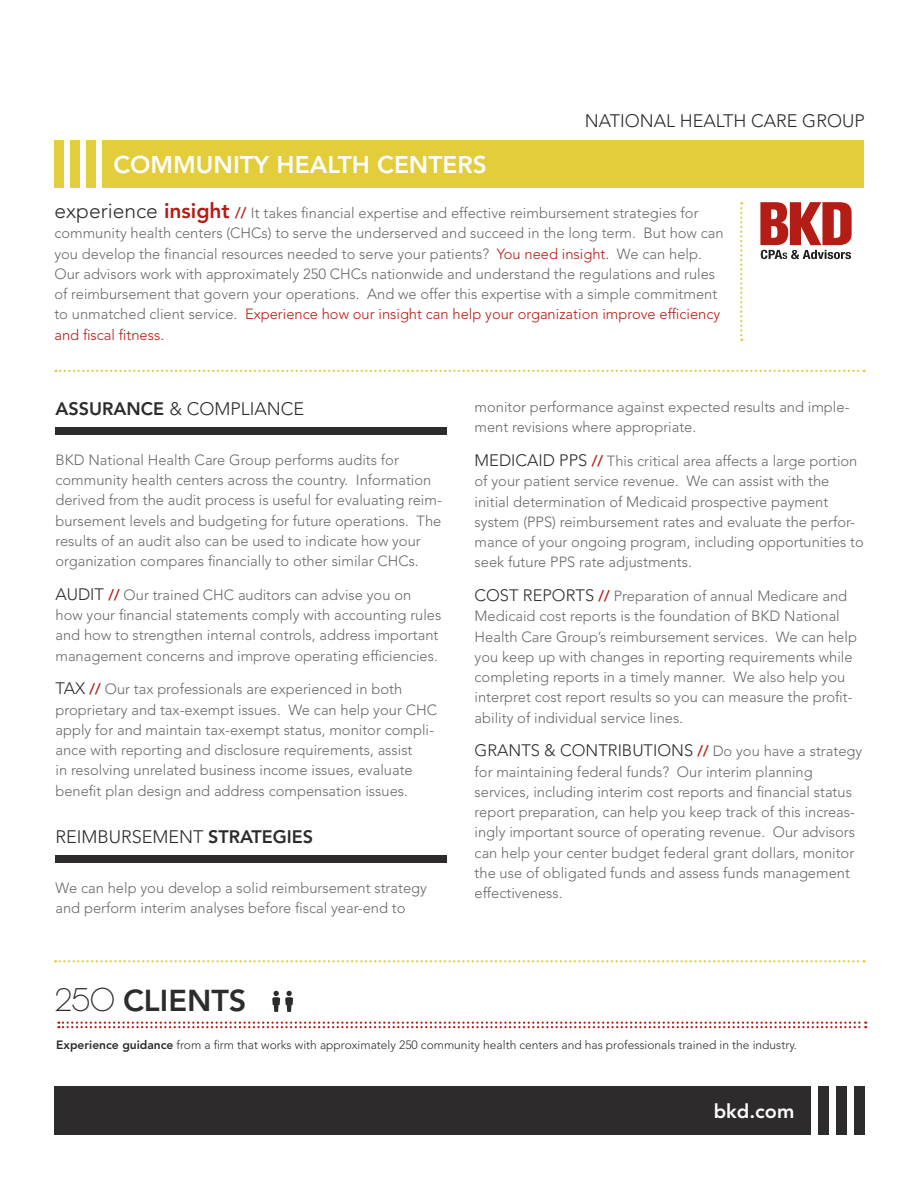
<style>
.page{position:relative;width:918px;height:1188px;background:#fff}
.page>*{position:absolute;margin:0;border:0;box-sizing:border-box;transform-origin:0 0}
.t1{font:800 30px "Avenir LT Std";color:#2e2b2c}
.t2{font:800 24px "Avenir LT Std";color:#fff}
.t3{font:800 19.5px "Avenir LT Std";color:#fff}
.t4{font:300 18px "Avenir LT Std";color:#2e2b2c}
.t5{font:300 16.5px "Avenir LT Std";color:#2e2b2c}
.t6{font:300 14.7px/20.2px "Avenir LT Std";color:#69696c}
.t7{font:300 12px "Avenir LT Std";color:#2e2b2c}
.s1{font-size:21px;color:#2e2b2c}
.s2{font-weight:800;font-size:21px;color:#b41d15}
.s3{font-weight:800;color:#b41d15}
.s4{color:#b41d15}
.s5{font-weight:800}
.s6{font-size:16.5px;color:#2e2b2c}
.s7{font-weight:800;font-size:14.7px;color:#b41d15}
.s8{font-size:14.7px;color:#69696c}
.s9{font-family:"Chalet Paris Nineteen Seventy";font-weight:400;font-size:33px}
</style>
<div class="page">
<div style="left:55px;top:428px;width:392px;height:7px;background:#2e2b2c"></div>
<div style="left:55px;top:856px;width:392px;height:7px;background:#2e2b2c"></div>
<div style="left:86px;top:140px;width:9px;height:47px;background:#e3cd3b"></div>
<div style="left:70px;top:140px;width:10px;height:47px;background:#e3cd3b"></div>
<div style="left:54px;top:140px;width:10px;height:47px;background:#e3cd3b"></div>
<div style="left:102px;top:140px;width:762px;height:47px;background:#e3cd3b"></div>
<svg style="left:56px;top:370px;width:809px;height:2px"></svg>
<svg style="left:55px;top:960px;width:810px;height:2px"></svg>
<div style="left:54px;top:1086px;width:757px;height:48px;background:#2e2b2c"></div>
<div style="left:854px;top:1086px;width:11px;height:48px;background:#2e2b2c"></div>
<div style="left:836px;top:1086px;width:11px;height:48px;background:#2e2b2c"></div>
<div style="left:818px;top:1086px;width:10px;height:48px;background:#2e2b2c"></div>
<svg style="left:740px;top:202px;width:2px;height:139px"></svg>
<svg style="left:760px;top:202px;width:92px;height:57px"></svg>
<svg style="left:58px;top:1022px;width:808px;height:6px"></svg>
<svg style="left:272px;top:991px;width:21px;height:21px"></svg>
<h2 class="t2" style="left:113px;top:150px;width:375px">COMMUNITY HEALTH CENTERS</h2>
<p class="t4" style="left:585px;top:110px;width:281px">NATIONAL HEALTH CARE GROUP</p>
<p class="t6" style="left:54px;top:203px;width:671px"><span class="s1">experience</span> <span class="s2">insight</span> <span class="s3">//</span> It takes financial expertise and effective reimbursement strategies for community health centers (CHCs) to serve the underserved and succeed in the long term. But how can you develop the financial resources needed to serve your patients? <span class="s4">You need insight.</span> We can help.<br>Our advisors work with approximately 250 CHCs nationwide and understand the regulations and rules of reimbursement that govern your operations. And we offer this expertise with a simple commitment to unmatched client service. <span class="s4">Experience how our insight can help your organization improve efficiency and fiscal fitness.</span></p>
<p class="t4" style="left:55px;top:398px;width:250px"><span class="s5">ASSURANCE</span> &amp; COMPLIANCE</p>
<p class="t6" style="left:55px;top:450px;width:388px">BKD National Health Care Group performs audits for community health centers across the country. Information derived from the audit process is useful for evaluating reim&shy;bursement levels and budgeting for future operations. The results of an audit also can be used to indicate how your organization compares financially to other similar CHCs.</p>
<p class="t6" style="left:55px;top:585px;width:387px"><span class="s6">AUDIT</span> <span class="s3">//</span> Our trained CHC auditors can advise you on how your financial statements comply with accounting rules and how to strengthen internal controls, address important management concerns and improve operating efficiencies.</p>
<p class="t6" style="left:55px;top:679px;width:383px"><span class="s6">TAX</span> <span class="s3">//</span> Our tax professionals are experienced in both proprietary and tax-exempt issues. We can help your CHC apply for and maintain tax-exempt status, monitor compli&shy;ance with reporting and disclosure requirements, assist<br>in resolving unrelated business income issues, evaluate benefit plan design and address compensation issues.</p>
<p class="t4" style="left:55px;top:826px;width:259px">REIMBURSEMENT <span class="s5">STRATEGIES</span></p>
<p class="t6" style="left:55px;top:878px;width:373px">We can help you develop a solid reimbursement strategy and perform interim analyses before fiscal year-end to</p>
<p class="t6" style="left:475px;top:397px;width:376px">monitor performance against expected results and imple&shy;ment revisions where appropriate.</p>
<p class="t6" style="left:475px;top:451px;width:391px"><span class="s6">MEDICAID PPS</span> <span class="s3">//</span> This critical area affects a large portion of your patient service revenue. We can assist with the initial determination of Medicaid prospective payment system (PPS) reimbursement rates and evaluate the perfor&shy;mance of your ongoing program, including opportunities to seek future PPS rate adjustments.</p>
<p class="t6" style="left:475px;top:586px;width:384px"><span class="s6">COST REPORTS</span> <span class="s3">//</span> Preparation of annual Medicare and Medicaid cost reports is the foundation of BKD National Health Care Group’s reimbursement services. We can help you keep up with changes in reporting requirements while completing reports in a timely manner. We also help you interpret cost report results so you can measure the profit&shy;ability of individual service lines.</p>
<p class="t5" style="left:475px;top:741px;width:389px">GRANTS &amp; CONTRIBUTIONS <span class="s7">//</span> <span class="s8">Do you have a strategy</span></p>
<p class="t6" style="left:475px;top:762px;width:382px">for maintaining federal funds? Our interim planning services, including interim cost reports and financial status report preparation, can help you keep track of this increas&shy;ingly important source of operating revenue. Our advisors can help your center budget federal grant dollars, monitor the use of obligated funds and assess funds management effectiveness.</p>
<h1 class="t1" style="left:55px;top:983px;width:193px"><span class="s9">250</span> CLIENTS</h1>
<p class="t7" style="left:56px;top:1038px;width:742px"><span class="s5">Experience guidance</span> from a firm that works with approximately 250 community health centers and has professionals trained in the industry.</p>
<h3 class="t3" style="left:714px;top:1100px;width:82px">bkd.com</h3>
</div>
